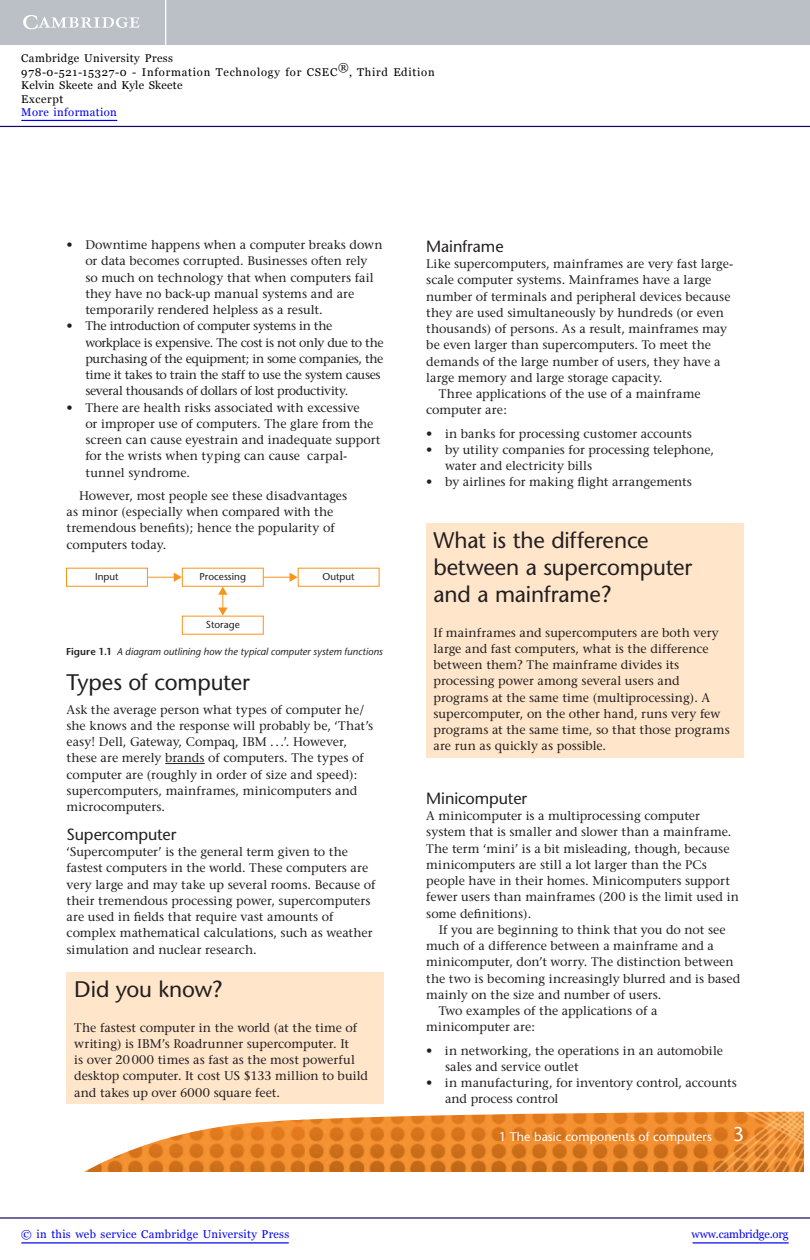
<style>
.page{position:relative;width:810px;height:1260px;background:#fff}
.page>*{position:absolute;margin:0;border:0;box-sizing:border-box;transform-origin:0 0}
.t1{font:22.5px/27px "Stone Sans";letter-spacing:-.01em;color:#231f20}
.t2{font:16.25px "Stone Sans";letter-spacing:-.005em;color:#231f20}
.t3{font:12.5px/16.2px "Stone Serif";color:#231f20}
.t4{font:12.5px/16.2px "Stone Serif";letter-spacing:-.03em;color:#231f20}
.t5{font:12.5px "Stone Sans";color:#fff}
.t6{font:11.25px/13.5px "Georgia";letter-spacing:.055em;color:#000}
.t7{font:11.25px "Georgia";letter-spacing:.025em;color:#0000f1}
.t8{font:11.25px "Georgia";letter-spacing:-.015em;color:#0000f1}
.t9{font:italic 10px "Stone Sans";letter-spacing:.005em;color:#231f20}
.t10{font:10px "Stone Sans";color:#231f20}
.s1{font-weight:600;font-style:normal}
.s2{font-size:20px}
</style>
<div class="page">
<img style="left:304px;top:1112px;width:500px;height:60px">
<img style="left:84px;top:1119px;width:220px;height:53px">
<svg style="left:148px;top:573px;width:34px;height:9px"></svg>
<svg style="left:264px;top:573px;width:34px;height:9px"></svg>
<div style="left:66px;top:568px;width:82px;height:19px;border:1px solid #f7941d"></div>
<div style="left:182px;top:568px;width:82px;height:19px;border:1px solid #f7941d"></div>
<div style="left:298px;top:568px;width:82px;height:19px;border:1px solid #f7941d"></div>
<svg style="left:218px;top:587px;width:9px;height:29px"></svg>
<hr style="left:165px;top:763px;width:40px;height:1px;background:#231f20">
<div style="left:67px;top:972px;width:317px;height:132px;background:#ffe6cb"></div>
<div style="left:426px;top:523px;width:317px;height:235px;background:#ffe6cb"></div>
<hr style="left:0;top:1217px;width:810px;height:2px;background:#150666">
<hr style="left:693px;top:1242px;width:96px;height:1px;background:#0000f1">
<hr style="left:0;top:126px;width:810px;height:1px;background:#150666">
<div style="left:0;top:0;width:810px;height:45px;background:#bac0c6"></div>
<svg style="left:23px;top:15px;width:117px;height:14px"></svg>
<hr style="left:165px;top:0;width:1px;height:45px;background:#fff">
<hr style="left:21px;top:1242px;width:268px;height:1px;background:#0000f1">
<hr style="left:21px;top:120px;width:96px;height:1px;background:#0000f1">
<p class="t6" style="left:21px;top:52px;width:415px">Cambridge University Press<br>978-0-521-15327-0 - Information Technology for CSEC®, Third Edition Kelvin Skeete and Kyle Skeete<br>Excerpt</p>
<p class="t7" style="left:21px;top:106px;width:97px">More information</p>
<p class="t3" style="left:85px;top:238px;width:299px;text-indent:-19px">• Downtime happens when a computer breaks down or data becomes corrupted. Businesses often rely so much on technology that when computers fail they have no back-up manual systems and are temporarily rendered helpless as a result.</p>
<p class="t4" style="left:85px;top:319px;width:300px;text-indent:-19px">• The introduction of computer systems in the workplace is expensive. The cost is not only due to the purchasing of the equipment; in some companies, the time it takes to train the staff to use the system causes several thousands of dollars of lost productivity.</p>
<p class="t3" style="left:85px;top:400px;width:297px;text-indent:-19px">• There are health risks associated with excessive<br>or improper use of computers. The glare from the screen can cause eyestrain and inadequate support for the wrists when typing can cause carpal&shy;tunnel syndrome.</p>
<p class="t3" style="left:67px;top:489px;width:282px;text-indent:12px">However, most people see these disadvantages as minor (especially when compared with the tremendous benefits); hence the popularity of computers today.</p>
<p class="t10" style="left:95px;top:573px;width:25px">Input</p>
<p class="t10" style="left:200px;top:573px;width:48px">Processing</p>
<p class="t10" style="left:206px;top:621px;width:35px">Storage</p>
<p class="t10" style="left:323px;top:573px;width:34px">Output</p>
<p class="t9" style="left:66px;top:647px;width:318px"><span class="s1">Figure 1.1</span> A diagram outlining how the typical computer system functions</p>
<h1 class="t1" style="left:67px;top:671px;width:185px">Types of computer</h1>
<p class="t3" style="left:67px;top:702px;width:308px">Ask the average person what types of computer he/ she knows and the response will probably be, ‘That’s easy! Dell, Gateway, Compaq, IBM . . .’. However, these are merely brands of computers. The types of computer are (roughly in order of size and speed): supercomputers, mainframes, minicomputers and microcomputers.</p>
<h2 class="t2" style="left:67px;top:828px;width:111px">Supercomputer</h2>
<p class="t3" style="left:67px;top:845px;width:310px">‘Supercomputer’ is the general term given to the fastest computers in the world. These computers are very large and may take up several rooms. Because of their tremendous processing power, supercomputers are used in fields that require vast amounts of complex mathematical calculations, such as weather simulation and nuclear research.</p>
<h1 class="t1" style="left:74px;top:978px;width:150px">Did you know?</h1>
<p class="t3" style="left:74px;top:1021px;width:295px">The fastest computer in the world (at the time of writing) is IBM’s Roadrunner supercomputer. It<br>is over 20 000 times as fast as the most powerful desktop computer. It cost US $133 million to build and takes up over 6000 square feet.</p>
<h2 class="t2" style="left:426px;top:240px;width:79px">Mainframe</h2>
<p class="t3" style="left:426px;top:257px;width:308px">Like supercomputers, mainframes are very fast large-</p>
<p class="t3" style="left:426px;top:273px;width:287px">scale computer systems. Mainframes have a large</p>
<p class="t3" style="left:426px;top:289px;width:306px">number of terminals and peripheral devices because</p>
<p class="t3" style="left:426px;top:306px;width:299px">they are used simultaneously by hundreds (or even</p>
<p class="t3" style="left:426px;top:322px;width:302px">thousands) of persons. As a result, mainframes may</p>
<p class="t3" style="left:426px;top:338px;width:286px">be even larger than supercomputers. To meet the</p>
<p class="t3" style="left:426px;top:354px;width:296px">demands of the large number of users, they have a</p>
<p class="t3" style="left:426px;top:371px;width:238px">large memory and large storage capacity.</p>
<p class="t3" style="left:439px;top:387px;width:263px">Three applications of the use of a mainframe</p>
<p class="t3" style="left:426px;top:403px;width:82px">computer are:</p>
<p class="t3" style="left:426px;top:427px;width:267px">• in banks for processing customer accounts</p>
<p class="t3" style="left:445px;top:443px;width:271px;text-indent:-19px">• by utility companies for processing telephone, water and electricity bills</p>
<p class="t3" style="left:426px;top:475px;width:267px">• by airlines for making flight arrangements</p>
<h1 class="t1" style="left:434px;top:529px;width:260px">What is the difference between a supercomputer and a mainframe?</h1>
<p class="t3" style="left:434px;top:625px;width:298px">If mainframes and supercomputers are both very large and fast computers, what is the difference between them? The mainframe divides its processing power among several users and programs at the same time (multiprocessing). A supercomputer, on the other hand, runs very few programs at the same time, so that those programs are run as quickly as possible.</p>
<h2 class="t2" style="left:426px;top:792px;width:102px">Minicomputer</h2>
<p class="t3" style="left:426px;top:809px;width:314px">A minicomputer is a multiprocessing computer system that is smaller and slower than a mainframe.<br>The term ‘mini’ is a bit misleading, though, because minicomputers are still a lot larger than the PCs people have in their homes. Minicomputers support fewer users than mainframes (200 is the limit used in some definitions).</p>
<p class="t3" style="left:439px;top:923px;width:288px">If you are beginning to think that you do not see</p>
<p class="t3" style="left:426px;top:939px;width:289px">much of a difference between a mainframe and a</p>
<p class="t3" style="left:426px;top:955px;width:309px">minicomputer, don’t worry. The distinction between</p>
<p class="t3" style="left:426px;top:971px;width:316px">the two is becoming increasingly blurred and is based</p>
<p class="t3" style="left:426px;top:988px;width:237px">mainly on the size and number of users.</p>
<p class="t3" style="left:439px;top:1004px;width:220px">Two examples of the applications of a</p>
<p class="t3" style="left:426px;top:1020px;width:110px">minicomputer are:</p>
<p class="t3" style="left:445px;top:1044px;width:279px;text-indent:-19px">• in networking, the operations in an automobile sales and service outlet</p>
<p class="t3" style="left:445px;top:1076px;width:293px;text-indent:-19px">• in manufacturing, for inventory control, accounts and process control</p>
<p class="t5" style="left:499px;top:1132px;width:247px">1 The basic components of computers <span class="s2">3</span></p>
<p class="t7" style="left:21px;top:1227px;width:269px">© in this web service Cambridge University Press</p>
<p class="t8" style="left:692px;top:1227px;width:99px">www.cambridge.org</p>
</div>
